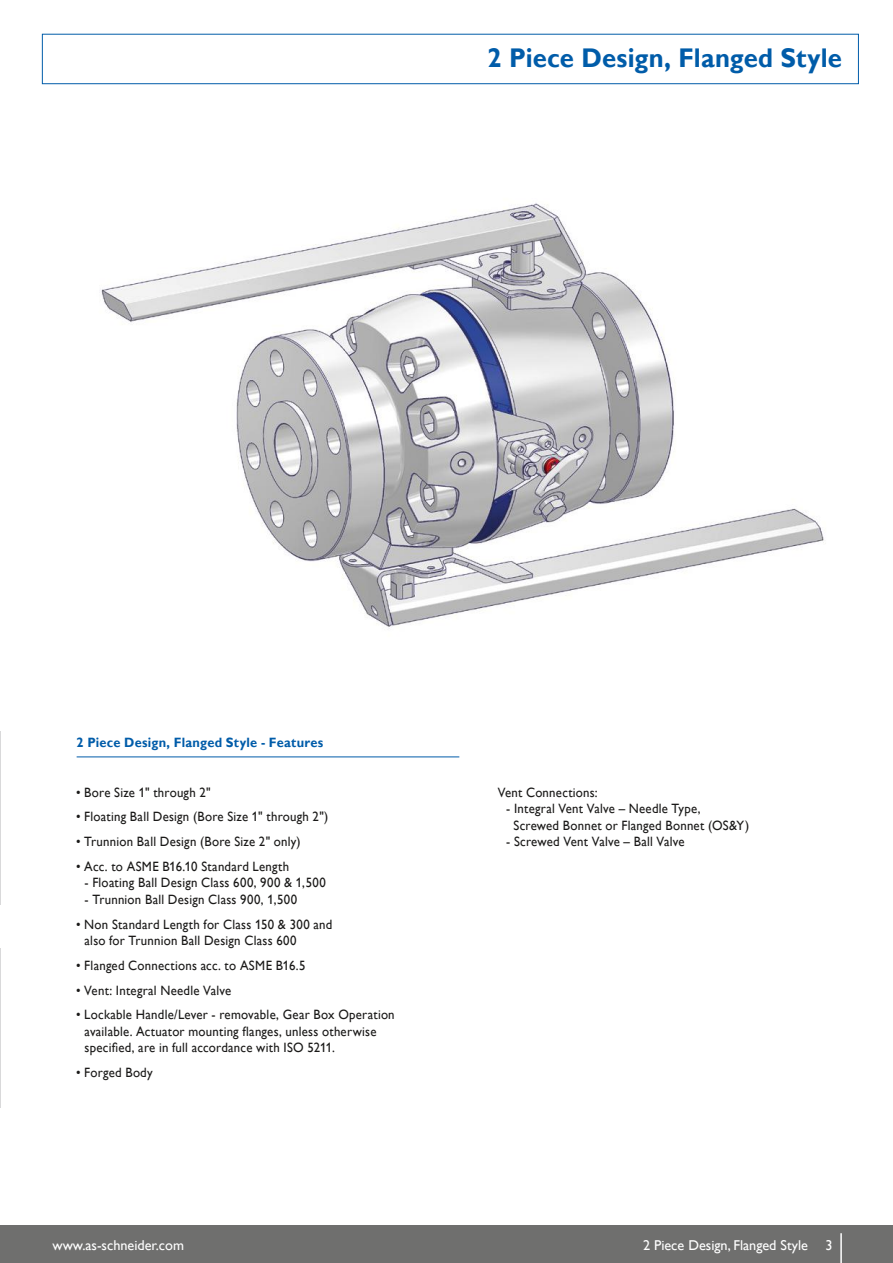
<style>
.page{position:relative;width:893px;height:1263px;background:#fff}
.page>*{position:absolute;margin:0;border:0;box-sizing:border-box;transform-origin:0 0}
.t1{font:700 27px "Gill Alt One";letter-spacing:.005em;color:#005ca9;scale:.95 1}
.t2{font:14.25px "Gill Alt One";color:#fff}
.t3{font:13.5px/16.5px "Gill Alt One";letter-spacing:.02em;color:#1a1918;scale:.95 1}
.t4{font:700 13.5px "Gill Alt One";letter-spacing:.02em;color:#005ca9;scale:.95 1}
</style>
<div class="page">
<div style="left:42px;top:34px;width:817px;height:50px;border:1px solid #005ca9"></div>
<hr style="left:0;top:948px;width:1px;height:159px;background:#d9d9da">
<div style="left:0;top:1225px;width:893px;height:38px;background:#6f6f6e"></div>
<hr style="left:840px;top:1233px;width:2px;height:30px;background:#fff">
<hr style="left:0;top:731px;width:1px;height:174px;background:#d9d9da">
<hr style="left:77px;top:756px;width:382px;height:1px;background:#005ca9">
<img style="left:101px;top:203px;width:723px;height:426px">
<h1 class="t1" style="left:488px;top:42px;width:375px">2 Piece Design, Flanged Style</h1>
<p class="t4" style="left:77px;top:735px;width:261px">2 Piece Design, Flanged Style - Features</p>
<p class="t3" style="left:76px;top:784px;width:143px">• Bore Size 1" through 2"</p>
<p class="t3" style="left:76px;top:808px;width:267px">• Floating Ball Design (Bore Size 1" through 2")</p>
<p class="t3" style="left:76px;top:833px;width:238px">• Trunnion Ball Design (Bore Size 2" only)</p>
<p class="t3" style="left:76px;top:858px;width:226px">• Acc. to ASME B16.10 Standard Length</p>
<p class="t3" style="left:85px;top:874px;width:255px">- Floating Ball Design Class 600, 900 &amp; 1,500</p>
<p class="t3" style="left:85px;top:891px;width:225px">- Trunnion Ball Design Class 900, 1,500</p>
<p class="t3" style="left:85px;top:916px;width:262px;text-indent:-9px">• Non Standard Length for Class 150 &amp; 300 and also for Trunnion Ball Design Class 600</p>
<p class="t3" style="left:76px;top:957px;width:243px">• Flanged Connections acc. to ASME B16.5</p>
<p class="t3" style="left:76px;top:982px;width:165px">• Vent: Integral Needle Valve</p>
<p class="t3" style="left:85px;top:1006px;width:328px;text-indent:-9px">• Lockable Handle/Lever - removable, Gear Box Operation available. Actuator mounting flanges, unless otherwise specified, are in full accordance with ISO 5211.</p>
<p class="t3" style="left:76px;top:1064px;width:82px">• Forged Body</p>
<p class="t3" style="left:498px;top:784px;width:107px">Vent Connections:</p>
<p class="t3" style="left:513px;top:800px;width:250px;text-indent:-7px">- Integral Vent Valve – Needle Type,<br>Screwed Bonnet or Flanged Bonnet (OS&amp;Y)</p>
<p class="t3" style="left:506px;top:833px;width:189px">- Screwed Vent Valve – Ball Valve</p>
<p class="t2" style="left:52px;top:1237px;width:133px">www.as-schneider.com</p>
<p class="t2" style="left:643px;top:1237px;width:191px">2 Piece Design, Flanged Style 3</p>
</div>
